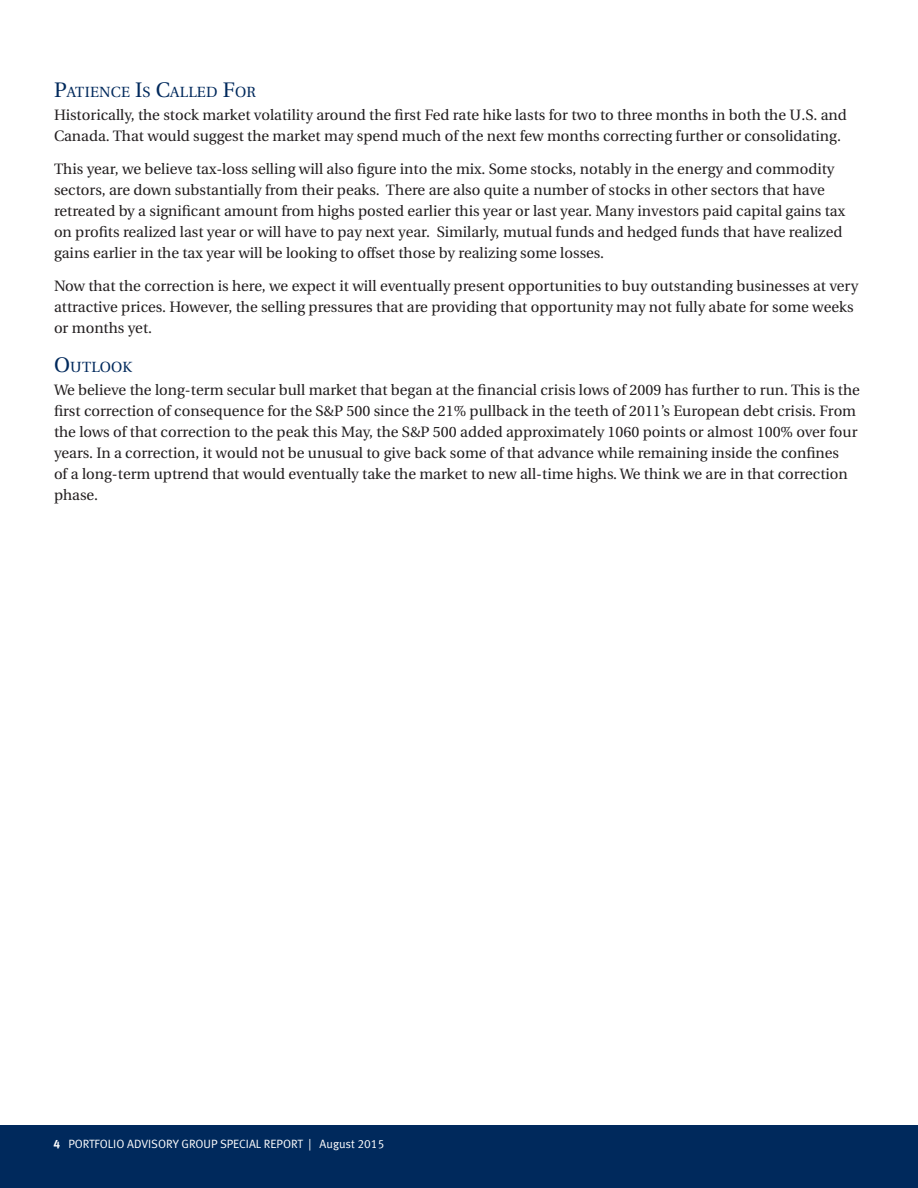
<style>
.page{position:relative;width:918px;height:1188px;background:#fff}
.page>*{position:absolute;margin:0;border:0;box-sizing:border-box;transform-origin:0 0}
.t1{font:15px/21px "Utopia";color:#231f20}
.t2{font:14.7px "Utopia";letter-spacing:.015em;color:#00295c}
.t3{font:12px "Meta Normal LF";color:#fff}
.s1{font-size:21px}
.s2{font-family:"Meta Bold LF"}
</style>
<div class="page">
<div style="left:0;top:1125px;width:918px;height:63px;background:#00295c"></div>
<p class="t2" style="left:54px;top:84px;width:203px"><span class="s1">P</span>ATIENCE <span class="s1">I</span>S <span class="s1">C</span>ALLED <span class="s1">F</span>OR</p>
<p class="t1" style="left:54px;top:105px;width:794px">Historically, the stock market volatility around the first Fed rate hike lasts for two to three months in both the U.S. and<br>Canada. That would suggest the market may spend much of the next few months correcting further or consolidating.</p>
<p class="t1" style="left:54px;top:159px;width:793px">This year, we believe tax-loss selling will also figure into the mix. Some stocks, notably in the energy and commodity sectors, are down substantially from their peaks. There are also quite a number of stocks in other sectors that have retreated by a significant amount from highs posted earlier this year or last year. Many investors paid capital gains tax on profits realized last year or will have to pay next year. Similarly, mutual funds and hedged funds that have realized gains earlier in the tax year will be looking to offset those by realizing some losses.</p>
<p class="t1" style="left:54px;top:276px;width:806px">Now that the correction is here, we expect it will eventually present opportunities to buy outstanding businesses at very attractive prices. However, the selling pressures that are providing that opportunity may not fully abate for some weeks or months yet.</p>
<p class="t2" style="left:54px;top:359px;width:80px"><span class="s1">O</span>UTLOOK</p>
<p class="t1" style="left:54px;top:380px;width:807px">We believe the long-term secular bull market that began at the financial crisis lows of 2009 has further to run. This is the first correction of consequence for the S&amp;P 500 since the 21% pullback in the teeth of 2011’s European debt crisis. From the lows of that correction to the peak this May, the S&amp;P 500 added approximately 1060 points or almost 100% over four years. In a correction, it would not be unusual to give back some of that advance while remaining inside the confines<br>of a long-term uptrend that would eventually take the market to new all-time highs. We think we are in that correction phase.</p>
<p class="t3" style="left:54px;top:1137px;width:332px"><span class="s2">4</span> PORTFOLIO ADVISORY GROUP SPECIAL REPORT | August 2015</p>
</div>
